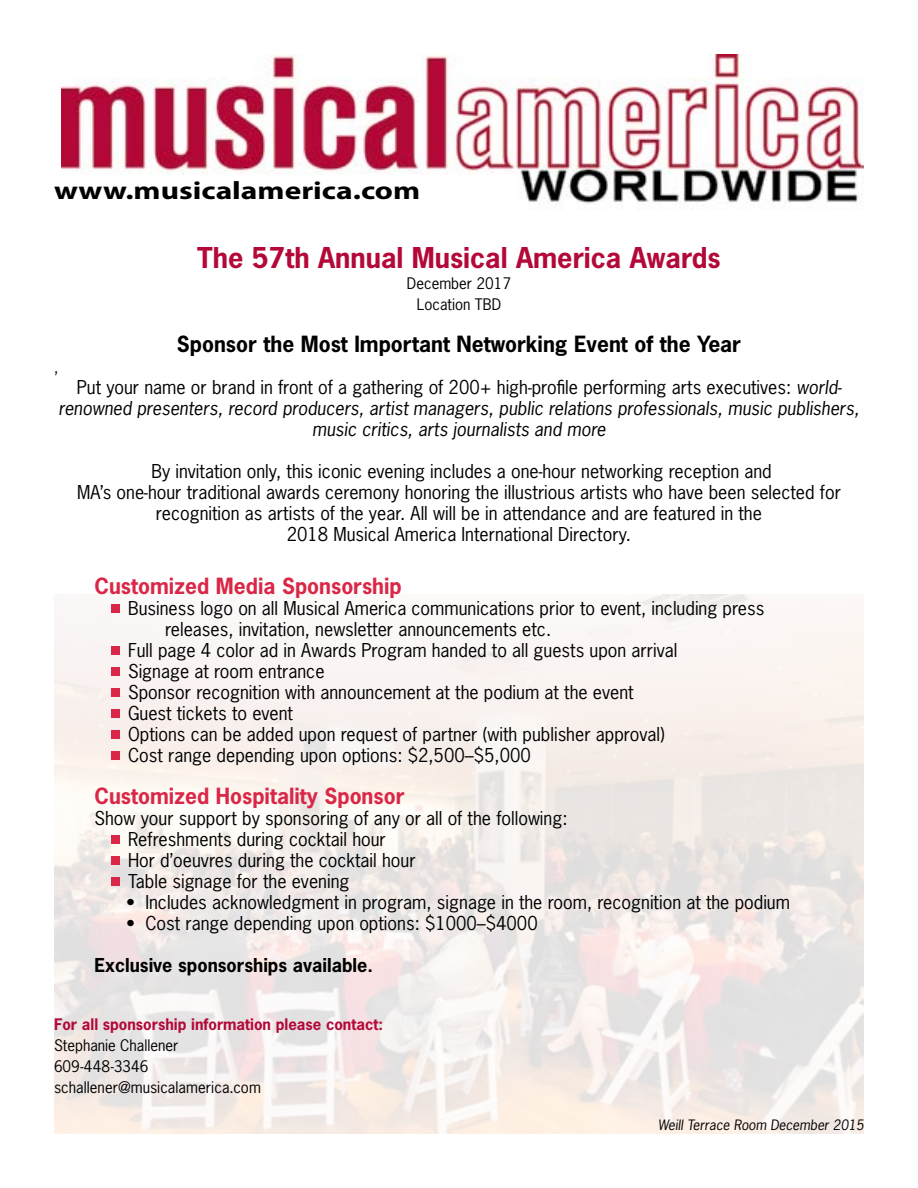
<style>
.page{position:relative;width:918px;height:1188px;background:#fff}
.page>*{position:absolute;margin:0;border:0;box-sizing:border-box;transform-origin:0 0}
.t1{font:700 27px "News Gothic Std";color:#b30838}
.t2{font:700 25.2px "Myriad Pro";color:#000;scale:1.25 1}
.t3{font:700 21px "News Gothic Std";color:#da2747}
.t4{font:700 21px "News Gothic Std";color:#000}
.t5{font:18px/21px "News Gothic Std";color:#000;text-align:center}
.t6{font:italic 18px/21px "News Gothic Std";color:#000;text-align:center}
.t7{font:700 18px "News Gothic Std";color:#000}
.t8{font:15px/21px "News Gothic Std";color:#000;text-align:center}
.t9{font:700 15px "News Gothic Std";color:#b30838}
.t10{font:italic 13.5px "News Gothic Std";color:#000}
.s1{font-style:normal}
</style>
<div class="page">
<img style="left:61px;top:54px;width:803px;height:150px">
<div style="left:111px;top:604px;width:9px;height:9px;background:#da2747"></div>
<div style="left:111px;top:646px;width:9px;height:9px;background:#da2747"></div>
<div style="left:111px;top:667px;width:9px;height:9px;background:#da2747"></div>
<div style="left:111px;top:688px;width:9px;height:9px;background:#da2747"></div>
<div style="left:111px;top:709px;width:9px;height:9px;background:#da2747"></div>
<div style="left:111px;top:730px;width:9px;height:9px;background:#da2747"></div>
<div style="left:111px;top:751px;width:9px;height:9px;background:#da2747"></div>
<div style="left:111px;top:835px;width:9px;height:9px;background:#da2747"></div>
<div style="left:111px;top:856px;width:9px;height:9px;background:#da2747"></div>
<div style="left:111px;top:877px;width:9px;height:9px;background:#da2747"></div>
<h2 class="t2" style="left:54px;top:174px;width:294px">www.musicalamerica.com</h2>
<p class="t8" style="left:54px;top:356px;width:6px">,</p>
<h1 class="t1" style="left:197px;top:240px;width:525px">The 57th Annual Musical America Awards</h1>
<p class="t8" style="left:407px;top:272px;width:106px">December 2017<br>Location TBD</p>
<p class="t4" style="left:177px;top:330px;width:566px">Sponsor the Most Important Networking Event of the Year</p>
<p class="t6" style="left:59px;top:377px;width:802px"><span class="s1">Put your name or brand in front of a gathering of 200+ high-profile performing arts executives:</span> world&shy;renowned presenters, record producers, artist managers, public relations professionals, music publishers, music critics, arts journalists and more</p>
<p class="t5" style="left:77px;top:460px;width:765px">By invitation only, this iconic evening includes a one-hour networking reception and<br>MA’s one-hour traditional awards ceremony honoring the illustrious artists who have been selected for recognition as artists of the year. All will be in attendance and are featured in the<br>2018 Musical America International Directory.</p>
<p class="t3" style="left:94px;top:572px;width:309px">Customized Media Sponsorship</p>
<p class="t5" style="left:128px;top:597px;width:638px">Business logo on all Musical America communications prior to event, including press</p>
<p class="t5" style="left:165px;top:618px;width:388px">releases, invitation, newsletter announcements etc.</p>
<p class="t5" style="left:128px;top:639px;width:551px">Full page 4 color ad in Awards Program handed to all guests upon arrival</p>
<p class="t5" style="left:128px;top:660px;width:198px">Signage at room entrance</p>
<p class="t5" style="left:128px;top:681px;width:507px">Sponsor recognition with announcement at the podium at the event</p>
<p class="t5" style="left:128px;top:702px;width:167px">Guest tickets to event</p>
<p class="t5" style="left:128px;top:723px;width:538px">Options can be added upon request of partner (with publisher approval)</p>
<p class="t5" style="left:128px;top:744px;width:404px">Cost range depending upon options: $2,500–$5,000</p>
<p class="t3" style="left:94px;top:782px;width:311px">Customized Hospitality Sponsor</p>
<p class="t5" style="left:128px;top:807px;width:441px;text-align:left;text-indent:-34px">Show your support by sponsoring of any or all of the following:<br>Refreshments during cocktail hour<br>Hor d’oeuvres during the cocktail hour<br>Table signage for the evening</p>
<p class="t5" style="left:126px;top:891px;width:666px">• Includes acknowledgment in program, signage in the room, recognition at the podium</p>
<p class="t5" style="left:126px;top:912px;width:413px">• Cost range depending upon options: $1000–$4000</p>
<p class="t7" style="left:95px;top:953px;width:280px">Exclusive sponsorships available.</p>
<p class="t9" style="left:54px;top:1015px;width:331px">For all sponsorship information please contact:</p>
<p class="t8" style="left:54px;top:1035px;width:208px;text-align:left">Stephanie Challener<br>609-448-3346 schallener@musicalamerica.com</p>
<p class="t10" style="left:658px;top:1116px;width:207px">Weill Terrace Room December 2015</p>
</div>
